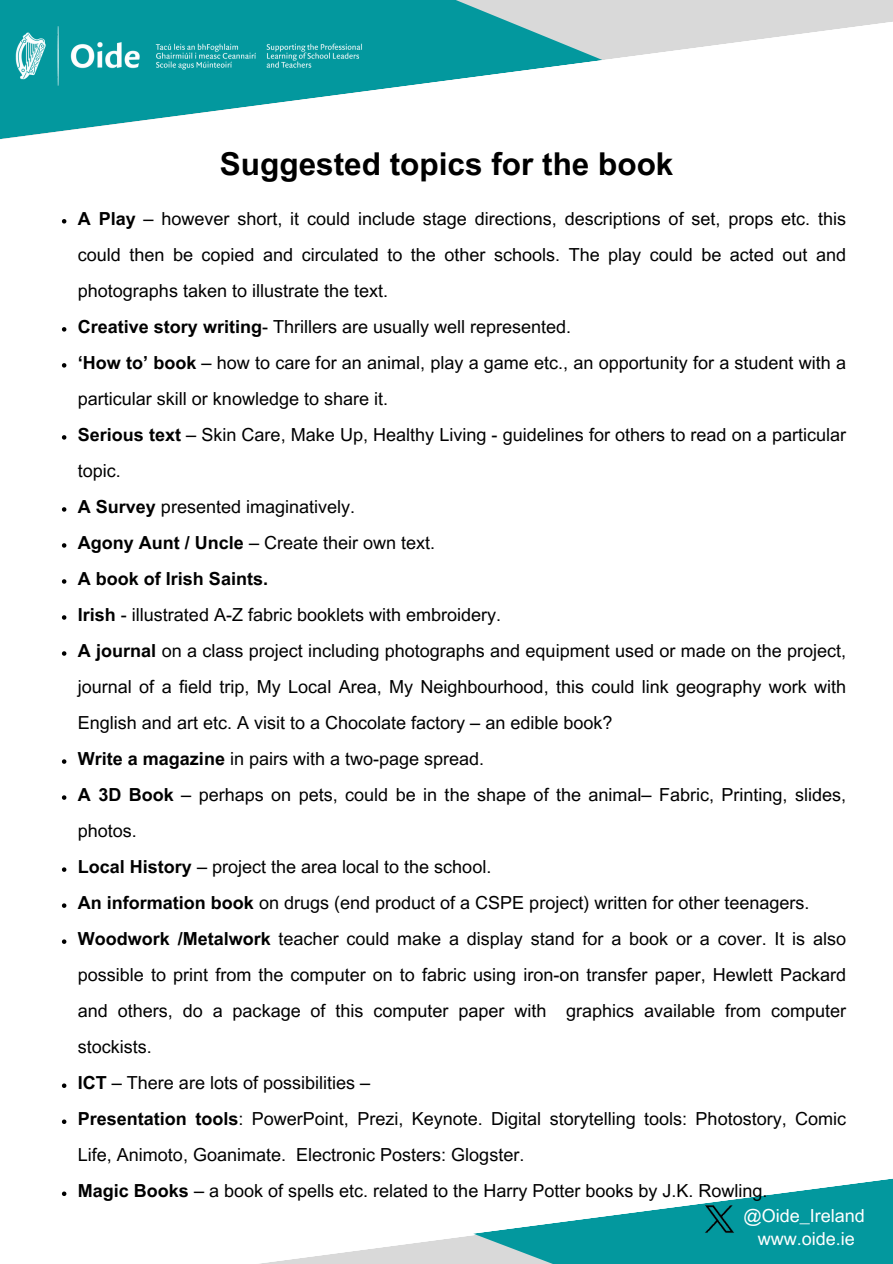
<style>
.page{position:relative;width:893px;height:1264px;background:#fff}
.page>*{position:absolute;margin:0;border:0;box-sizing:border-box;transform-origin:0 0}
.t1{font:700 31.5px "Arial MT Pro";color:#000}
.t2{font:18px/36px "Arial MT Pro";color:#000}
.t3{font:18px "Arial MT Pro";color:#fff}
.t4{font:700 18px "Arial MT Pro";color:#000}
.s1{font-weight:700}
</style>
<div class="page">
<svg style="left:61px;top:1192px;width:412px;height:71px"></svg>
<svg style="left:602px;top:0;width:290px;height:60px;fill:#d9d9d9"></svg>
<svg style="left:473px;top:1179px;width:419px;height:84px;fill:#03989e"></svg>
<svg style="left:0;top:0;width:602px;height:139px"></svg>
<img style="left:0;top:11px;width:378px;height:91px">
<img style="left:695px;top:1201px;width:48px;height:35px">
<svg style="left:62px;top:219px;width:4px;height:4px"></svg>
<svg style="left:62px;top:327px;width:4px;height:4px"></svg>
<svg style="left:62px;top:363px;width:4px;height:4px"></svg>
<svg style="left:62px;top:435px;width:4px;height:4px"></svg>
<svg style="left:62px;top:507px;width:4px;height:4px"></svg>
<svg style="left:62px;top:543px;width:4px;height:4px"></svg>
<svg style="left:62px;top:579px;width:4px;height:4px"></svg>
<svg style="left:62px;top:615px;width:4px;height:4px"></svg>
<svg style="left:62px;top:651px;width:4px;height:4px"></svg>
<svg style="left:62px;top:759px;width:4px;height:4px"></svg>
<svg style="left:62px;top:795px;width:4px;height:4px"></svg>
<svg style="left:62px;top:867px;width:4px;height:4px"></svg>
<svg style="left:62px;top:903px;width:4px;height:4px"></svg>
<svg style="left:62px;top:939px;width:4px;height:4px"></svg>
<svg style="left:62px;top:1083px;width:4px;height:4px"></svg>
<svg style="left:62px;top:1119px;width:4px;height:4px"></svg>
<svg style="left:62px;top:1191px;width:4px;height:4px"></svg>
<p class="t1" style="left:220px;top:152px;width:455px">Suggested topics for the book</p>
<p class="t2" style="left:78px;top:203px;width:769px;text-align:justify"><span class="s1">A Play</span> – however short, it could include stage directions, descriptions of set, props etc. this could then be copied and circulated to the other schools. The play could be acted out and photographs taken to illustrate the text.</p>
<p class="t2" style="left:78px;top:311px;width:495px"><span class="s1">Creative story writing</span>- Thrillers are usually well represented.</p>
<p class="t2" style="left:78px;top:347px;width:769px"><span class="s1">‘How to’ book</span> – how to care for an animal, play a game etc., an opportunity for a student with a particular skill or knowledge to share it.</p>
<p class="t2" style="left:78px;top:419px;width:769px"><span class="s1">Serious text</span> – Skin Care, Make Up, Healthy Living - guidelines for others to read on a particular topic.</p>
<p class="t2" style="left:78px;top:491px;width:279px"><span class="s1">A Survey</span> presented imaginatively.</p>
<p class="t2" style="left:78px;top:527px;width:359px"><span class="s1">Agony Aunt / Uncle</span> – Create their own text.</p>
<p class="t4" style="left:78px;top:572px;width:192px">A book of Irish Saints.</p>
<p class="t2" style="left:78px;top:599px;width:425px"><span class="s1">Irish</span> - illustrated A-Z fabric booklets with embroidery.</p>
<p class="t2" style="left:78px;top:635px;width:769px;text-align:justify"><span class="s1">A journal</span> on a class project including photographs and equipment used or made on the project, journal of a field trip, My Local Area, My Neighbourhood, this could link geography work with English and art etc. A visit to a Chocolate factory – an edible book?</p>
<p class="t2" style="left:78px;top:743px;width:408px"><span class="s1">Write a magazine</span> in pairs with a two-page spread.</p>
<p class="t2" style="left:78px;top:779px;width:769px"><span class="s1">A 3D Book</span> – perhaps on pets, could be in the shape of the animal– Fabric, Printing, slides, photos.</p>
<p class="t2" style="left:78px;top:851px;width:415px"><span class="s1">Local History</span> – project the area local to the school.</p>
<p class="t2" style="left:78px;top:887px;width:733px"><span class="s1">An information book</span> on drugs (end product of a CSPE project) written for other teenagers.</p>
<p class="t2" style="left:78px;top:923px;width:769px;text-align:justify"><span class="s1">Woodwork /Metalwork</span> teacher could make a display stand for a book or a cover. It is also possible to print from the computer on to fabric using iron-on transfer paper, Hewlett Packard and others, do a package of this computer paper with graphics available from computer stockists.</p>
<p class="t2" style="left:78px;top:1067px;width:294px"><span class="s1">ICT</span> – There are lots of possibilities –</p>
<p class="t2" style="left:78px;top:1103px;width:769px"><span class="s1">Presentation tools</span>: PowerPoint, Prezi, Keynote. Digital storytelling tools: Photostory, Comic<br>Life, Animoto, Goanimate. Electronic Posters: Glogster.</p>
<p class="t2" style="left:78px;top:1175px;width:691px"><span class="s1">Magic Books</span> – a book of spells etc. related to the Harry Potter books by J.K. Rowling.</p>
<p class="t3" style="left:743px;top:1209px;width:123px">@Oide_Ireland</p>
<p class="t3" style="left:757px;top:1232px;width:99px">www.oide.ie</p>
</div>
